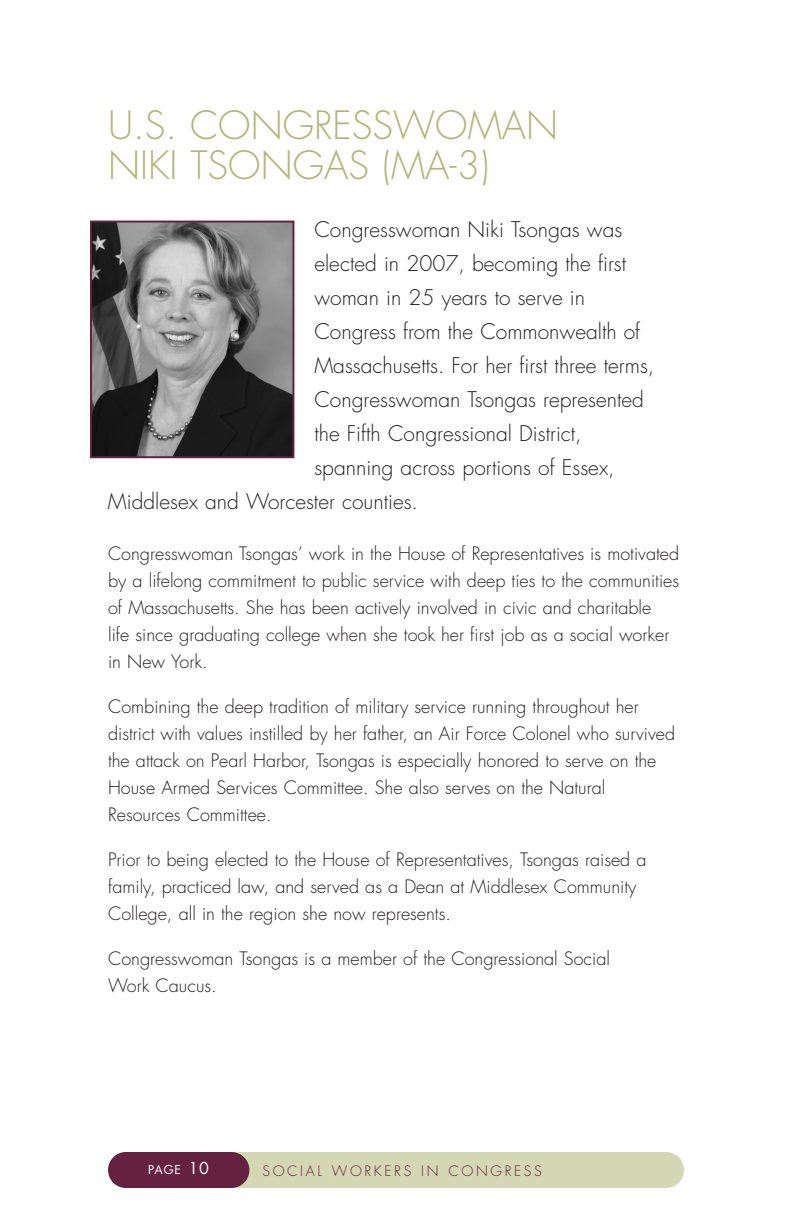
<style>
.page{position:relative;width:792px;height:1224px;background:#fff}
.page>*{position:absolute;margin:0;border:0;box-sizing:border-box;transform-origin:0 0}
.t1{font:300 38px/40px "Futura";color:#b1b579}
.t2{font:300 21px "Futura";color:#231f20}
.t3{font:300 18px/27px "Futura";color:#231f20}
.t4{font:300 14px "Futura";letter-spacing:.185em;color:#652140}
.t5{font:12px "Futura";color:#fff}
.s1{font-size:16px}
</style>
<div class="page">
<div style="left:108px;top:1152px;width:576px;height:36px;background:#d4d7b4;border-radius:18px"></div>
<div style="left:108px;top:1152px;width:141px;height:36px;background:#652140;border-radius:18px"></div>
<img style="left:93px;top:224px;width:198px;height:231px">
<div style="left:90px;top:221px;width:204px;height:237px;border:2px solid #652140"></div>
<h1 class="t1" style="left:108px;top:109px;width:452px">U.S. CONGRESSWOMAN<br>NIKI TSONGAS (MA-3)</h1>
<p class="t2" style="left:314px;top:220px;width:309px">Congresswoman Niki Tsongas was</p>
<p class="t2" style="left:314px;top:254px;width:313px">elected in 2007, becoming the first</p>
<p class="t2" style="left:314px;top:288px;width:272px">woman in 25 years to serve in</p>
<p class="t2" style="left:314px;top:322px;width:327px">Congress from the Commonwealth of</p>
<p class="t2" style="left:314px;top:356px;width:341px">Massachusetts. For her first three terms,</p>
<p class="t2" style="left:314px;top:390px;width:331px">Congresswoman Tsongas represented</p>
<p class="t2" style="left:314px;top:424px;width:269px">the Fifth Congressional District,</p>
<p class="t2" style="left:314px;top:458px;width:302px">spanning across portions of Essex,</p>
<p class="t2" style="left:108px;top:492px;width:312px">Middlesex and Worcester counties.</p>
<p class="t3" style="left:108px;top:542px;width:573px">Congresswoman Tsongas’ work in the House of Representatives is motivated by a lifelong commitment to public service with deep ties to the communities of Massachusetts. She has been actively involved in civic and charitable<br>life since graduating college when she took her first job as a social worker in New York.</p>
<p class="t3" style="left:108px;top:695px;width:569px">Combining the deep tradition of military service running throughout her district with values instilled by her father, an Air Force Colonel who survived the attack on Pearl Harbor, Tsongas is especially honored to serve on the House Armed Services Committee. She also serves on the Natural Resources Committee.</p>
<p class="t3" style="left:108px;top:848px;width:540px">Prior to being elected to the House of Representatives, Tsongas raised a family, practiced law, and served as a Dean at Middlesex Community<br>College, all in the region she now represents.</p>
<p class="t3" style="left:108px;top:947px;width:503px">Congresswoman Tsongas is a member of the Congressional Social<br>Work Caucus.</p>
<p class="t5" style="left:148px;top:1164px;width:62px">PAGE <span class="s1">10</span></p>
<p class="t4" style="left:263px;top:1164px;width:281px">SOCIAL WORKERS IN CONGRESS</p>
</div>
